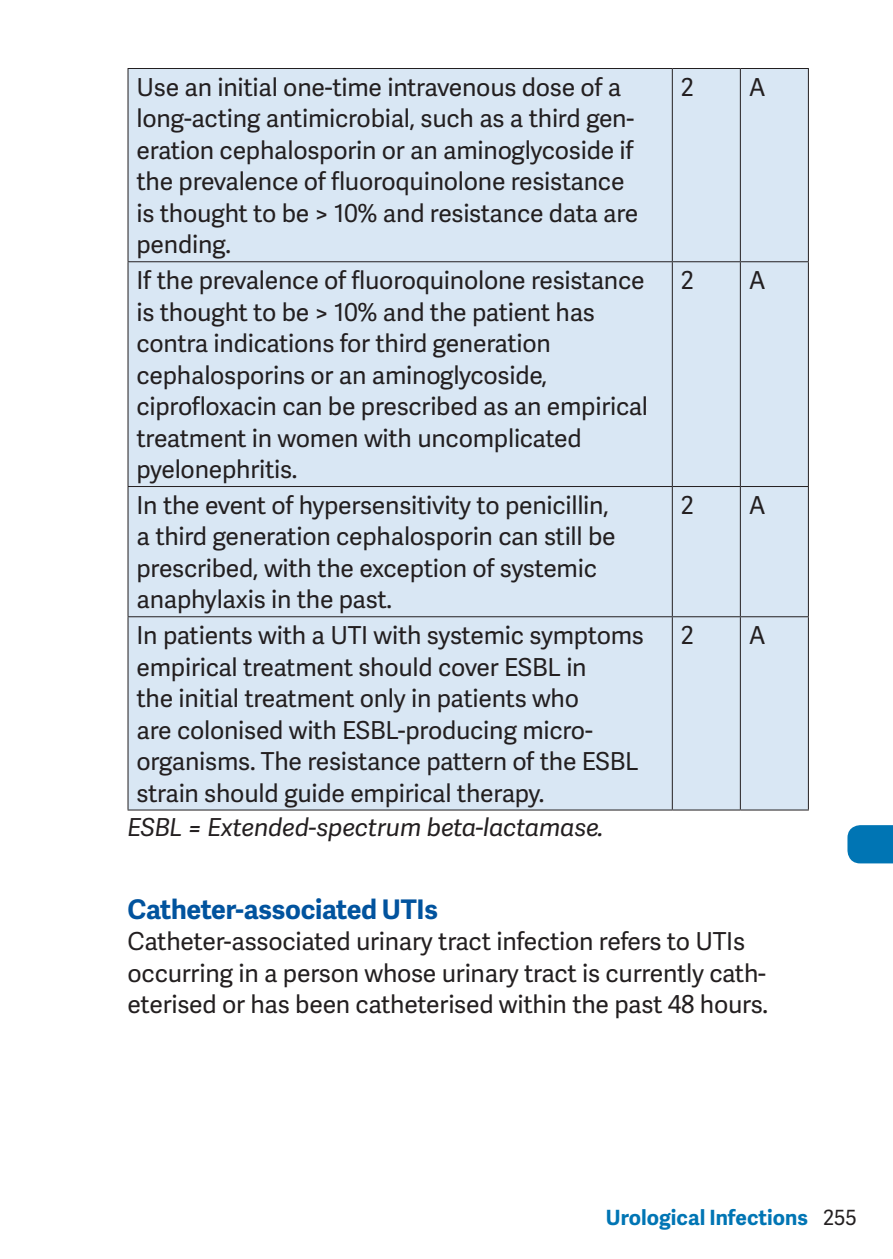
<style>
.page{position:relative;width:893px;height:1259px;background:#fff}
.page>*{position:absolute;margin:0;border:0;box-sizing:border-box;transform-origin:0 0}
.t1{font:700 27px "Adelle Sans";letter-spacing:-.01em;color:#01539e}
.t2{font:24.6px/31.5px "Adelle Sans";letter-spacing:-.01em;color:#231f20}
.t3{font:italic 24.6px "Adelle Sans";letter-spacing:-.01em;color:#231f20}
.t4{font:700 21px "Adelle Sans";color:#0075b4}
.s1{font-weight:400;color:#231f20}
</style>
<div class="page">
<svg style="left:847px;top:825px;width:46px;height:38px;background:#0c7bb7"></svg>
<div style="left:129px;top:69px;width:679px;height:740px;background:#d9e7f4"></div>
<hr style="left:128px;top:68px;width:544px;height:1px;background:#231f20">
<hr style="left:672px;top:68px;width:68px;height:1px;background:#231f20">
<hr style="left:672px;top:69px;width:1px;height:192px;background:#231f20">
<hr style="left:740px;top:68px;width:69px;height:1px;background:#231f20">
<hr style="left:740px;top:69px;width:1px;height:192px;background:#231f20">
<hr style="left:128px;top:261px;width:544px;height:1px;background:#231f20">
<hr style="left:672px;top:261px;width:68px;height:1px;background:#231f20">
<hr style="left:672px;top:262px;width:1px;height:224px;background:#231f20">
<hr style="left:740px;top:261px;width:69px;height:1px;background:#231f20">
<hr style="left:740px;top:262px;width:1px;height:224px;background:#231f20">
<hr style="left:128px;top:486px;width:544px;height:1px;background:#231f20">
<hr style="left:672px;top:486px;width:68px;height:1px;background:#231f20">
<hr style="left:672px;top:487px;width:1px;height:129px;background:#231f20">
<hr style="left:740px;top:486px;width:69px;height:1px;background:#231f20">
<hr style="left:740px;top:487px;width:1px;height:129px;background:#231f20">
<hr style="left:128px;top:616px;width:544px;height:1px;background:#231f20">
<hr style="left:672px;top:616px;width:68px;height:1px;background:#231f20">
<hr style="left:672px;top:617px;width:1px;height:192px;background:#231f20">
<hr style="left:740px;top:616px;width:69px;height:1px;background:#231f20">
<hr style="left:740px;top:617px;width:1px;height:192px;background:#231f20">
<hr style="left:128px;top:809px;width:544px;height:1px;background:#231f20">
<hr style="left:672px;top:809px;width:68px;height:1px;background:#231f20">
<hr style="left:740px;top:809px;width:69px;height:1px;background:#231f20">
<hr style="left:127px;top:69px;width:2px;height:192px;background:#231f20">
<hr style="left:808px;top:69px;width:1px;height:192px;background:#231f20">
<hr style="left:127px;top:262px;width:2px;height:224px;background:#231f20">
<hr style="left:808px;top:262px;width:1px;height:224px;background:#231f20">
<hr style="left:127px;top:487px;width:2px;height:129px;background:#231f20">
<hr style="left:808px;top:487px;width:1px;height:129px;background:#231f20">
<hr style="left:127px;top:617px;width:2px;height:192px;background:#231f20">
<hr style="left:808px;top:617px;width:1px;height:192px;background:#231f20">
<p class="t2" style="left:137px;top:70px;width:503px">Use an initial one-time intravenous dose of a long-acting antimicrobial, such as a third gen&shy;eration cephalosporin or an aminoglycoside if the prevalence of fluoroquinolone resistance is thought to be &gt; 10% and resistance data are pending.</p>
<p class="t2" style="left:681px;top:70px;width:14px">2</p>
<p class="t2" style="left:749px;top:70px;width:19px">A</p>
<p class="t2" style="left:137px;top:264px;width:513px">If the prevalence of fluoroquinolone resistance is thought to be &gt; 10% and the patient has contra indications for third generation cephalosporins or an aminoglycoside, ciprofloxacin can be prescribed as an empirical treatment in women with uncomplicated pyelonephritis.</p>
<p class="t2" style="left:681px;top:264px;width:14px">2</p>
<p class="t2" style="left:749px;top:264px;width:19px">A</p>
<p class="t2" style="left:137px;top:488px;width:481px">In the event of hypersensitivity to penicillin, a third generation cephalosporin can still be prescribed, with the exception of systemic anaphylaxis in the past.</p>
<p class="t2" style="left:681px;top:488px;width:14px">2</p>
<p class="t2" style="left:749px;top:488px;width:19px">A</p>
<p class="t2" style="left:137px;top:619px;width:509px">In patients with a UTI with systemic symptoms empirical treatment should cover ESBL in<br>the initial treatment only in patients who<br>are colonised with ESBL-producing micro&shy;organisms. The resistance pattern of the ESBL strain should guide empirical therapy.</p>
<p class="t2" style="left:681px;top:619px;width:14px">2</p>
<p class="t2" style="left:749px;top:619px;width:19px">A</p>
<p class="t3" style="left:128px;top:809px;width:478px">ESBL = Extended-spectrum beta-lactamase.</p>
<p class="t1" style="left:128px;top:889px;width:312px">Catheter-associated UTIs</p>
<p class="t2" style="left:128px;top:925px;width:642px">Catheter-associated urinary tract infection refers to UTIs occurring in a person whose urinary tract is currently cath&shy;eterised or has been catheterised within the past 48 hours.</p>
<p class="t4" style="left:606px;top:1202px;width:253px">Urological Infections <span class="s1">255</span></p>
</div>
